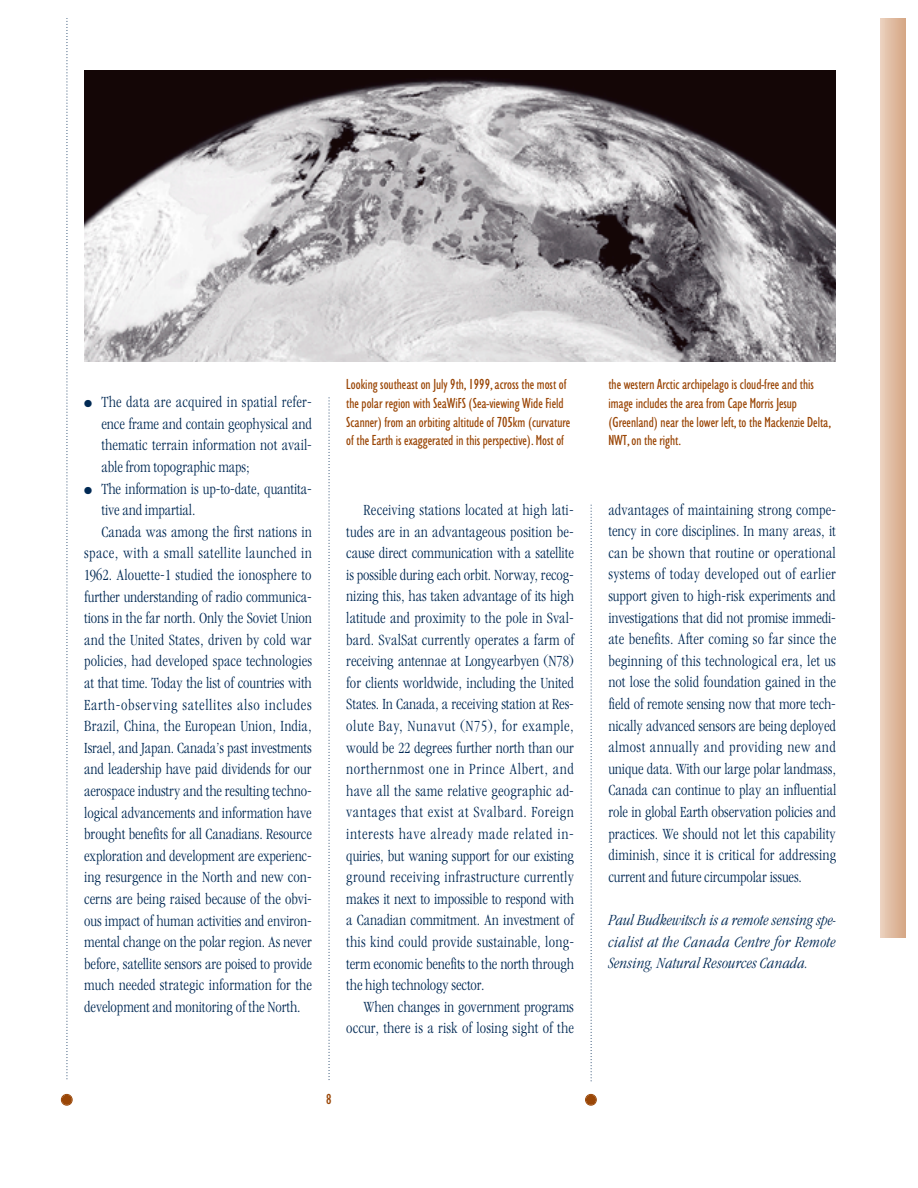
<style>
.page{position:relative;width:918px;height:1188px;background:#fff}
.page>*{position:absolute;margin:0;border:0;box-sizing:border-box;transform-origin:0 0}
.t1{font:15.15px/21.6px "Garamond Lgt Cnd";color:#002954;text-align:justify}
.t2{font:condensed 15.15px/18.8px "Gill Sans";color:#9a4606}
.t3{font:15.15px/21.6px "Garamond Lgt Cnd Itl";color:#002954;text-align:justify}
.t4{font:15.15px "Garamond Lgt Cnd";letter-spacing:.02em;color:#002954}
.t5{font:15.15px "Garamond Lgt Cnd";letter-spacing:.05em;color:#002954}
.t6{font:15.15px "Garamond Lgt Cnd";letter-spacing:.035em;color:#002954}
</style>
<div class="page">
<div style="left:881px;top:18px;width:24px;height:919px;background:linear-gradient(to right,#eacebb,#d6a988)"></div>
<svg style="left:67px;top:18px;width:1px;height:1062px"></svg>
<div style="left:62px;top:1095px;width:10px;height:10px;background:#9a4606;border-radius:50%"></div>
<div style="left:61px;top:1094px;width:12px;height:12px;border:1px solid #9a4606;border-radius:50%"></div>
<svg style="left:329px;top:398px;width:1px;height:682px"></svg>
<svg style="left:591px;top:505px;width:1px;height:576px"></svg>
<div style="left:586px;top:1095px;width:10px;height:10px;background:#9a4606;border-radius:50%"></div>
<div style="left:585px;top:1094px;width:12px;height:12px;border:1px solid #9a4606;border-radius:50%"></div>
<img style="left:84px;top:70px;width:752px;height:292px">
<p class="t1" style="left:102px;top:393px;width:212px;text-indent:-17px">● The data are acquired in spatial refer&shy;ence frame and contain geophysical and thematic terrain information not avail&shy;able from topographic maps;</p>
<p class="t1" style="left:84px;top:479px;width:229px">● The information is up-to-date, quantita-</p>
<p class="t1" style="left:102px;top:501px;width:95px">tive and impartial.</p>
<p class="t1" style="left:102px;top:522px;width:212px">Canada was among the first nations in</p>
<p class="t6" style="left:84px;top:547px;width:229px">space, with a small satellite launched in</p>
<p class="t1" style="left:84px;top:565px;width:229px">1962. Alouette-1 studied the ionosphere to</p>
<p class="t1" style="left:84px;top:587px;width:229px">further understanding of radio communica-</p>
<p class="t1" style="left:84px;top:609px;width:229px">tions in the far north. Only the Soviet Union</p>
<p class="t4" style="left:84px;top:633px;width:229px">and the United States, driven by cold war</p>
<p class="t1" style="left:84px;top:652px;width:229px">policies, had developed space technologies</p>
<p class="t1" style="left:84px;top:673px;width:229px">at that time. Today the list of countries with</p>
<p class="t5" style="left:84px;top:698px;width:229px">Earth-observing satellites also includes</p>
<p class="t4" style="left:84px;top:720px;width:229px">Brazil, China, the European Union, India,</p>
<p class="t1" style="left:84px;top:738px;width:229px">Israel, and Japan. Canada’s past investments</p>
<p class="t1" style="left:84px;top:760px;width:229px">and leadership have paid dividends for our</p>
<p class="t1" style="left:84px;top:781px;width:229px">aerospace industry and the resulting techno-</p>
<p class="t1" style="left:84px;top:803px;width:229px">logical advancements and information have</p>
<p class="t1" style="left:84px;top:825px;width:229px">brought benefits for all Canadians. Resource</p>
<p class="t1" style="left:84px;top:846px;width:229px">exploration and development are experienc-</p>
<p class="t1" style="left:84px;top:868px;width:229px">ing resurgence in the North and new con-</p>
<p class="t1" style="left:84px;top:889px;width:229px">cerns are being raised because of the obvi-</p>
<p class="t1" style="left:84px;top:911px;width:229px">ous impact of human activities and environ-</p>
<p class="t1" style="left:84px;top:933px;width:229px">mental change on the polar region. As never</p>
<p class="t1" style="left:84px;top:954px;width:229px">before, satellite sensors are poised to provide</p>
<p class="t1" style="left:84px;top:976px;width:229px">much needed strategic information for the</p>
<p class="t1" style="left:84px;top:997px;width:218px">development and monitoring of the North.</p>
<p class="t2" style="left:346px;top:377px;width:225px">Looking southeast on July 9th, 1999, across the most of the polar region with SeaWiFS (Sea-viewing Wide Field Scanner) from an orbiting altitude of 705km (curvature of the Earth is exaggerated in this perspective). Most of</p>
<p class="t2" style="left:608px;top:377px;width:224px">the western Arctic archipelago is cloud-free and this image includes the area from Cape Morris Jesup (Greenland) near the lower left, to the Mackenzie Delta, NWT, on the right.</p>
<p class="t1" style="left:346px;top:500px;width:229px;text-indent:17px">Receiving stations located at high lati&shy;tudes are in an advantageous position be&shy;cause direct communication with a satellite is possible during each orbit. Norway, recog&shy;nizing this, has taken advantage of its high latitude and proximity to the pole in Sval&shy;bard. SvalSat currently operates a farm of receiving antennae at Longyearbyen (N78) for clients worldwide, including the United States. In Canada, a receiving station at Res&shy;olute Bay, Nunavut (N75), for example, would be 22 degrees further north than our northernmost one in Prince Albert, and have all the same relative geographic ad&shy;vantages that exist at Svalbard. Foreign interests have already made related in&shy;quiries, but waning support for our existing ground receiving infrastructure currently makes it next to impossible to respond with a Canadian commitment. An investment of this kind could provide sustainable, long&shy;term economic benefits to the north through the high technology sector.</p>
<p class="t1" style="left:346px;top:997px;width:229px;text-align:right">When changes in government programs occur, there is a risk of losing sight of the</p>
<p class="t1" style="left:608px;top:500px;width:229px">advantages of maintaining strong compe&shy;tency in core disciplines. In many areas, it can be shown that routine or operational systems of today developed out of earlier support given to high-risk experiments and investigations that did not promise immedi&shy;ate benefits. After coming so far since the beginning of this technological era, let us not lose the solid foundation gained in the field of remote sensing now that more tech&shy;nically advanced sensors are being deployed almost annually and providing new and unique data. With our large polar landmass, Canada can continue to play an influential role in global Earth observation policies and practices. We should not let this capability diminish, since it is critical for addressing current and future circumpolar issues.</p>
<p class="t3" style="left:608px;top:911px;width:229px">Paul Budkewitsch is a remote sensing spe&shy;cialist at the Canada Centre for Remote Sensing, Natural Resources Canada.</p>
<p class="t2" style="left:326px;top:1092px;width:7px">8</p>
</div>
